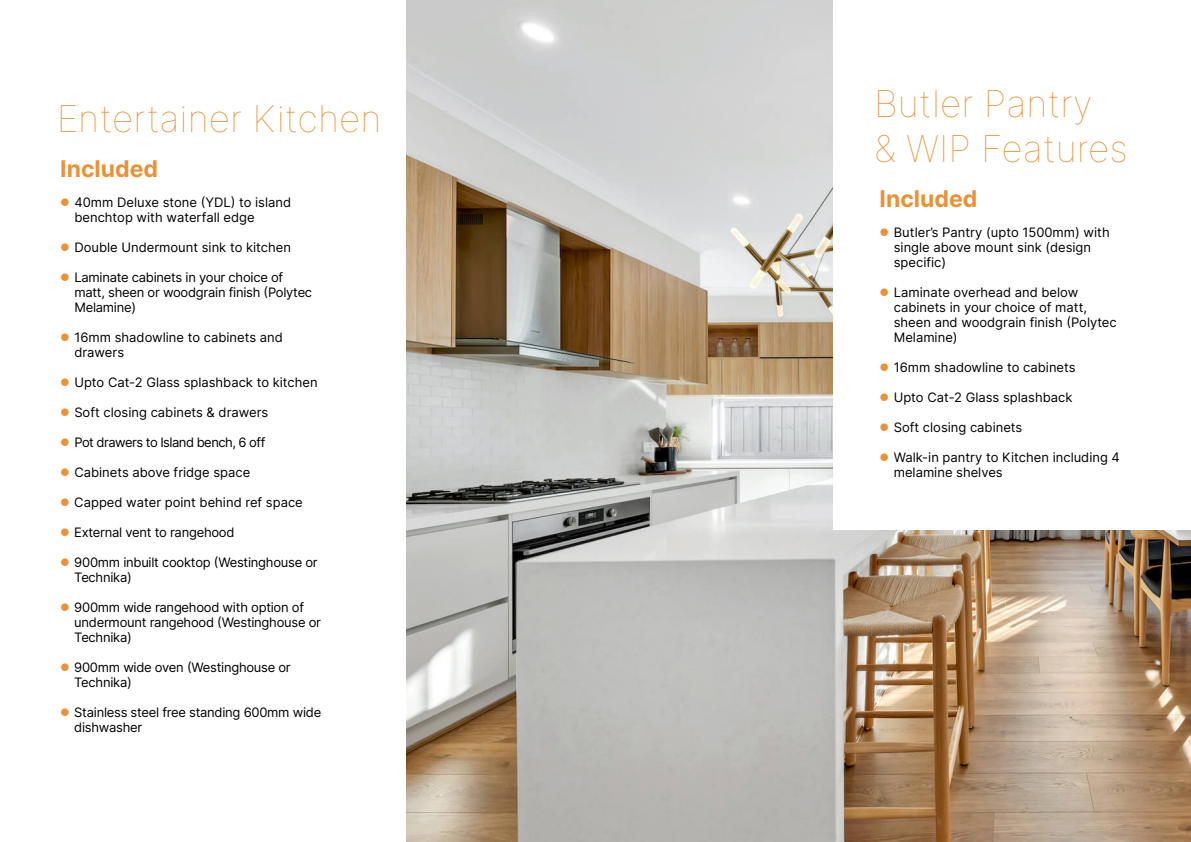
<style>
.page{position:relative;width:1191px;height:842px;background:#fff}
.page>*{position:absolute;margin:0;border:0;box-sizing:border-box;transform-origin:0 0}
.t1{font:100 37px/45px "Inter";color:#eb9136}
.t2{font:700 23px "Inter";color:#eb9136}
.t3{font:13px/15px "Inter";color:#000}
.t4{font:13px/15px "Inter";letter-spacing:-.02em;color:#000}
.t5{font:13px "Inter";letter-spacing:-.04em;color:#000}
</style>
<div class="page">
<img style="left:406px;top:0;width:785px;height:842px">
<div style="left:833px;top:0;width:358px;height:529px;background:#fff"></div>
<h1 class="t1" style="left:57px;top:95px;width:326px">Entertainer Kitchen</h1>
<h2 class="t2" style="left:60px;top:152px;width:99px">Included</h2>
<p class="t3" style="left:74px;top:194px;width:218px">40mm Deluxe stone (YDL) to island benchtop with waterfall edge</p>
<p class="t3" style="left:74px;top:239px;width:218px">Double Undermount sink to kitchen</p>
<p class="t4" style="left:74px;top:269px;width:239px">Laminate cabinets in your choice of matt, sheen or woodgrain finish (Polytec<br>Melamine)</p>
<p class="t3" style="left:74px;top:329px;width:210px">16mm shadowline to cabinets and drawers</p>
<p class="t3" style="left:74px;top:374px;width:245px">Upto Cat-2 Glass splashback to kitchen</p>
<p class="t3" style="left:74px;top:404px;width:195px">Soft closing cabinets &amp; drawers</p>
<p class="t5" style="left:74px;top:433px;width:193px">Pot drawers to Island bench, 6 off</p>
<p class="t3" style="left:74px;top:464px;width:177px">Cabinets above fridge space</p>
<p class="t3" style="left:74px;top:494px;width:230px">Capped water point behind ref space</p>
<p class="t4" style="left:74px;top:524px;width:162px">External vent to rangehood</p>
<p class="t4" style="left:74px;top:554px;width:245px">900mm inbuilt cooktop (Westinghouse or<br>Technika)</p>
<p class="t4" style="left:74px;top:599px;width:248px">900mm wide rangehood with option of undermount rangehood (Westinghouse or<br>Technika)</p>
<p class="t4" style="left:74px;top:659px;width:218px">900mm wide oven (Westinghouse or<br>Technika)</p>
<p class="t4" style="left:74px;top:704px;width:248px">Stainless steel free standing 600mm wide dishwasher</p>
<h1 class="t1" style="left:874px;top:80px;width:255px">Butler Pantry<br>&amp; WIP Features</h1>
<h2 class="t2" style="left:879px;top:182px;width:99px">Included</h2>
<p class="t3" style="left:893px;top:224px;width:217px">Butler’s Pantry (upto 1500mm) with single above mount sink (design specific)</p>
<p class="t3" style="left:893px;top:284px;width:224px">Laminate overhead and below cabinets in your choice of matt, sheen and woodgrain finish (Polytec<br>Melamine)</p>
<p class="t3" style="left:893px;top:359px;width:183px">16mm shadowline to cabinets</p>
<p class="t3" style="left:893px;top:389px;width:180px">Upto Cat-2 Glass splashback</p>
<p class="t3" style="left:893px;top:419px;width:130px">Soft closing cabinets</p>
<p class="t3" style="left:893px;top:449px;width:228px">Walk-in pantry to Kitchen including 4 melamine shelves</p>
</div>
